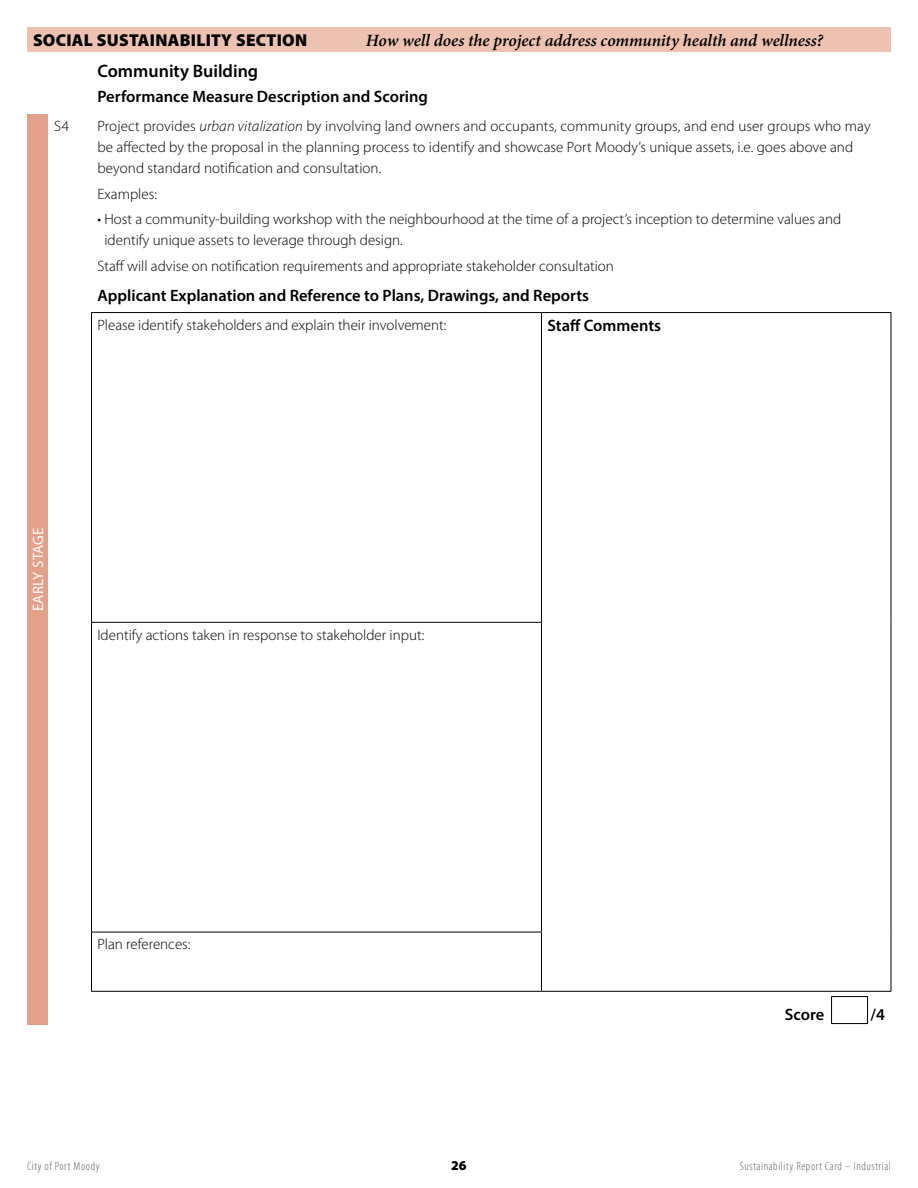
<style>
.page{position:relative;width:918px;height:1188px;background:#fff}
.page>*{position:absolute;margin:0;border:0;box-sizing:border-box;transform-origin:0 0}
.t1{font:600 18px "Myriad Pro";color:#000}
.t2{font:italic 600 17.25px "Minion Pro";letter-spacing:-.005em;color:#000}
.t3{font:900 17.25px "Myriad Pro";letter-spacing:.015em;color:#000}
.t4{font:600 16.5px "Myriad Pro";color:#000}
.t5{font:300 15px/21px "Myriad Pro";color:#000}
.t6{font:15px "Myriad Pro";letter-spacing:.02em;color:#fff}
.t7{font:900 13.5px "Myriad Pro";color:#000}
.t8{font:300 condensed 12px "Myriad Pro";letter-spacing:.05em;color:#636466}
.s1{font-style:italic}
</style>
<div class="page">
<div style="left:27px;top:27px;width:864px;height:25px;background:#eec2b1"></div>
<div style="left:27px;top:114px;width:21px;height:911px;background:#e3a18b"></div>
<hr style="left:91px;top:312px;width:451px;height:1px;background:#000">
<hr style="left:91px;top:313px;width:1px;height:309px;background:#000">
<hr style="left:91px;top:623px;width:1px;height:309px;background:#000">
<hr style="left:91px;top:622px;width:451px;height:1px;background:#000">
<hr style="left:91px;top:932px;width:451px;height:1px;background:#000">
<hr style="left:91px;top:932px;width:1px;height:59px;background:#000">
<hr style="left:91px;top:991px;width:451px;height:1px;background:#000">
<hr style="left:542px;top:312px;width:349px;height:1px;background:#000">
<hr style="left:541px;top:313px;width:1px;height:309px;background:#000">
<hr style="left:891px;top:313px;width:1px;height:309px;background:#000">
<hr style="left:541px;top:623px;width:1px;height:309px;background:#000">
<hr style="left:891px;top:622px;width:1px;height:310px;background:#000">
<hr style="left:541px;top:932px;width:1px;height:59px;background:#000">
<hr style="left:891px;top:932px;width:1px;height:59px;background:#000">
<hr style="left:542px;top:991px;width:349px;height:1px;background:#000">
<hr style="left:831px;top:996px;width:37px;height:1px;background:#000">
<svg style="left:831px;top:997px;width:1px;height:26px"></svg>
<svg style="left:867px;top:997px;width:1px;height:26px"></svg>
<hr style="left:831px;top:1023px;width:37px;height:1px;background:#000">
<p class="t3" style="left:33px;top:30px;width:276px">SOCIAL SUSTAINABILITY SECTION</p>
<p class="t2" style="left:366px;top:28px;width:459px">How well does the project address community health and wellness?</p>
<p class="t1" style="left:98px;top:60px;width:162px">Community Building</p>
<p class="t4" style="left:98px;top:86px;width:332px">Performance Measure Description and Scoring</p>
<p class="t5" style="left:54px;top:116px;width:17px">S4</p>
<p class="t5" style="left:98px;top:116px;width:775px">Project provides <span class="s1">urban vitalization</span> by involving land owners and occupants, community groups, and end user groups who may be affected by the proposal in the planning process to identify and showcase Port Moody’s unique assets, i.e. goes above and beyond standard notification and consultation.</p>
<p class="t5" style="left:98px;top:183px;width:61px">Examples:</p>
<p class="t5" style="left:104px;top:209px;width:738px;text-indent:-7px">• Host a community-building workshop with the neighbourhood at the time of a project’s inception to determine values and identify unique assets to leverage through design.</p>
<p class="t5" style="left:98px;top:255px;width:518px">Staff will advise on notification requirements and appropriate stakeholder consultation</p>
<p class="t4" style="left:98px;top:285px;width:493px">Applicant Explanation and Reference to Plans, Drawings, and Reports</p>
<p class="t5" style="left:98px;top:315px;width:350px">Please identify stakeholders and explain their involvement:</p>
<p class="t4" style="left:548px;top:315px;width:115px">Staff Comments</p>
<p class="t6" style="left:29px;top:611px;width:86px;rotate:-90deg">EARLY STAGE</p>
<p class="t5" style="left:98px;top:624px;width:328px">Identify actions taken in response to stakeholder input:</p>
<p class="t5" style="left:98px;top:934px;width:94px">Plan references:</p>
<p class="t4" style="left:785px;top:1004px;width:41px">Score</p>
<p class="t4" style="left:871px;top:1004px;width:16px">/4</p>
<p class="t8" style="left:27px;top:1160px;width:74px">City of Port Moody</p>
<p class="t7" style="left:451px;top:1158px;width:17px">26</p>
<p class="t8" style="left:740px;top:1160px;width:153px">Sustainability Report Card – Industrial</p>
</div>
